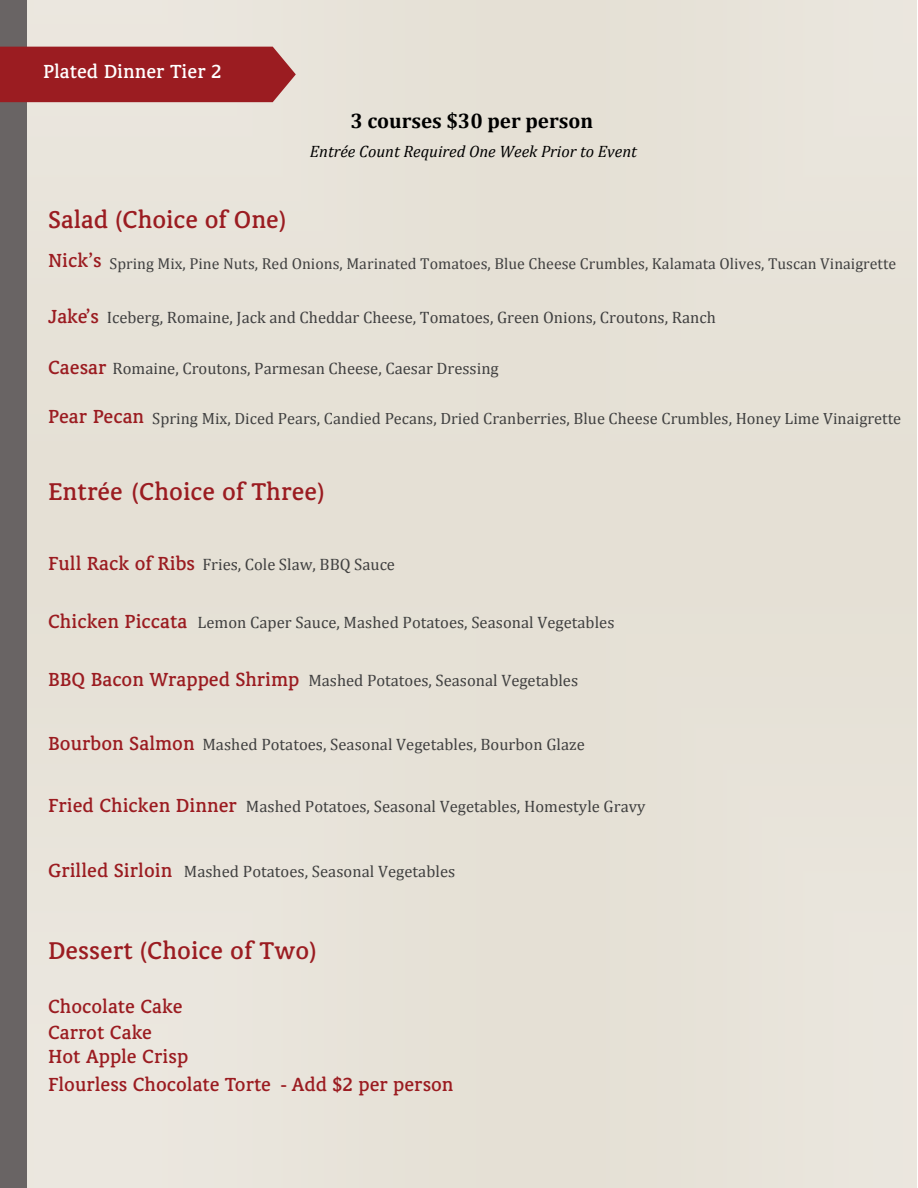
<style>
.page{position:relative;width:918px;height:1188px;background:#fff}
.page>*{position:absolute;margin:0;border:0;box-sizing:border-box;transform-origin:0 0}
.t1{font:500 27px "Classic Blur";color:#9b1c21}
.t2{font:500 21.15px "Classic Blur";color:#9b1c21}
.t3{font:500 21px/26.4px "Classic Blur";color:#9b1c21}
.t4{font:700 21px "Cambria";color:#000}
.t5{font:500 21px "Classic Blur";color:#fff}
.t6{font:16.5px "Cambria";color:#404040}
.t7{font:italic 16.5px "Cambria";color:#000}
.t8{font:16.35px "Cambria";color:#404040}
.t9{font:15.9px "Cambria";color:#404040}
.s1{font-family:"Classic Blur";font-weight:500;font-size:21px;color:#9b1c21}
.s2{font-family:"Classic Blur";font-weight:500;font-size:21.15px;color:#9b1c21}
</style>
<div class="page">
<div style="left:27px;top:0;width:890px;height:1188px;background:#e6e1d7"></div>
<div style="left:0;top:0;width:26px;height:1188px;background:#696464"></div>
<div style="left:0;top:47px;width:296px;height:55px;background:#9b1c21"></div>
<p class="t5" style="left:43px;top:61px;width:180px">Plated Dinner Tier 2</p>
<h1 class="t1" style="left:48px;top:205px;width:240px">Salad (Choice of One)</h1>
<p class="t4" style="left:350px;top:106px;width:244px">3 courses $30 per person</p>
<p class="t7" style="left:310px;top:140px;width:329px">Entrée Count Required One Week Prior to Event</p>
<p class="t9" style="left:48px;top:254px;width:850px"><span class="s1">Nick’s</span> Spring Mix, Pine Nuts, Red Onions, Marinated Tomatoes, Blue Cheese Crumbles, Kalamata Olives, Tuscan Vinaigrette</p>
<p class="t6" style="left:48px;top:307px;width:669px"><span class="s1">Jake’s</span> Iceberg, Romaine, Jack and Cheddar Cheese, Tomatoes, Green Onions, Croutons, Ranch</p>
<p class="t6" style="left:48px;top:359px;width:452px"><span class="s1">Caesar</span> Romaine, Croutons, Parmesan Cheese, Caesar Dressing</p>
<p class="t8" style="left:48px;top:409px;width:855px"><span class="s1">Pear Pecan</span> Spring Mix, Diced Pears, Candied Pecans, Dried Cranberries, Blue Cheese Crumbles, Honey Lime Vinaigrette</p>
<h1 class="t1" style="left:48px;top:477px;width:278px">Entrée (Choice of Three)</h1>
<p class="t6" style="left:48px;top:554px;width:349px"><span class="s1">Full Rack of Ribs</span> Fries, Cole Slaw, BBQ Sauce</p>
<p class="t6" style="left:48px;top:612px;width:568px"><span class="s2">Chicken Piccata</span> Lemon Caper Sauce, Mashed Potatoes, Seasonal Vegetables</p>
<p class="t6" style="left:48px;top:671px;width:532px"><span class="s1">BBQ Bacon Wrapped Shrimp</span> Mashed Potatoes, Seasonal Vegetables</p>
<p class="t6" style="left:48px;top:735px;width:538px"><span class="s1">Bourbon Salmon</span> Mashed Potatoes, Seasonal Vegetables, Bourbon Glaze</p>
<p class="t6" style="left:48px;top:797px;width:599px"><span class="s1">Fried Chicken Dinner</span> Mashed Potatoes, Seasonal Vegetables, Homestyle Gravy</p>
<p class="t6" style="left:48px;top:861px;width:409px"><span class="s1">Grilled Sirloin</span> Mashed Potatoes, Seasonal Vegetables</p>
<h1 class="t1" style="left:48px;top:936px;width:270px">Dessert (Choice of Two)</h1>
<p class="t3" style="left:48px;top:993px;width:136px">Chocolate Cake<br>Carrot Cake</p>
<p class="t2" style="left:48px;top:1045px;width:142px">Hot Apple Crisp</p>
<p class="t3" style="left:48px;top:1071px;width:407px">Flourless Chocolate Torte - Add $2 per person</p>
</div>
